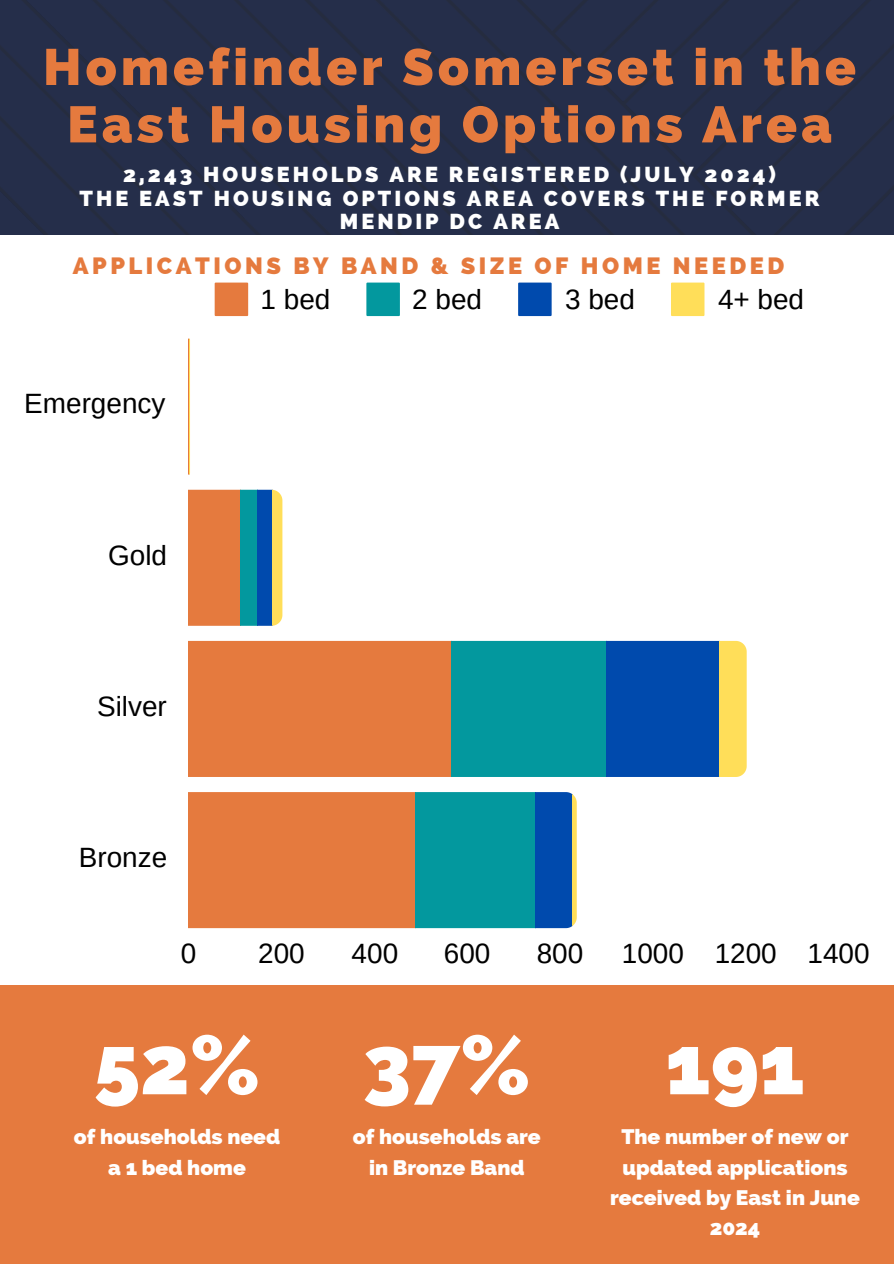
<style>
.page{position:relative;width:894px;height:1264px;background:#fff}
.page>*{position:absolute;margin:0;border:0;box-sizing:border-box;transform-origin:0 0}
.t1{font:800 82.65px "Raleway";color:#fff}
.t2{font:800 51px/57.3px "Raleway";letter-spacing:.08em;color:#e57a3e;text-align:center}
.t3{font:27.9px "Arimo";color:#000}
.t4{font:800 23.55px "Raleway";letter-spacing:.15em;color:#e57a3e}
.t5{font:800 21.6px/23.7px "Raleway";letter-spacing:.14em;color:#fff;text-align:center}
.t6{font:800 21px/30.5px "Raleway";color:#fff;text-align:center}
</style>
<div class="page">
<div style="left:0;top:0;width:893px;height:235px;background:#252e4a"></div>
<div style="left:0;top:985px;width:893px;height:278px;background:#e57a3e"></div>
<svg style="left:214px;top:282px;width:34px;height:34px"></svg>
<svg style="left:366px;top:282px;width:34px;height:34px"></svg>
<svg style="left:518px;top:282px;width:33px;height:34px"></svg>
<svg style="left:671px;top:282px;width:33px;height:34px"></svg>
<svg style="left:188px;top:338px;width:2px;height:136px"></svg>
<svg style="left:188px;top:490px;width:94px;height:135px;background:#9a8264"></svg>
<svg style="left:188px;top:641px;width:558px;height:136px;background:#777c70"></svg>
<svg style="left:188px;top:792px;width:388px;height:136px;background:#897f66"></svg>
<h3 class="t2" style="left:43px;top:38px;width:814px">Homefinder Somerset in the<br>East Housing Options Area</h3>
<h2 class="t5" style="left:80px;top:162px;width:741px">2,243 HOUSEHOLDS ARE REGISTERED (JULY 2024)<br>THE EAST HOUSING OPTIONS AREA COVERS THE FORMER<br>MENDIP DC AREA</h2>
<p class="t4" style="left:73px;top:251px;width:712px">APPLICATIONS BY BAND &amp; SIZE OF HOME NEEDED</p>
<h3 class="t3" style="left:260px;top:283px;width:71px">1 bed</h3>
<h3 class="t3" style="left:412px;top:283px;width:71px">2 bed</h3>
<h3 class="t3" style="left:565px;top:283px;width:71px">3 bed</h3>
<h3 class="t3" style="left:717px;top:283px;width:88px">4+ bed</h3>
<h3 class="t3" style="left:24px;top:388px;width:143px">Emergency</h3>
<h3 class="t3" style="left:108px;top:539px;width:60px">Gold</h3>
<h3 class="t3" style="left:97px;top:690px;width:71px">Silver</h3>
<h3 class="t3" style="left:79px;top:841px;width:90px">Bronze</h3>
<h3 class="t3" style="left:181px;top:938px;width:17px">0</h3>
<h3 class="t3" style="left:258px;top:938px;width:48px">200</h3>
<h3 class="t3" style="left:351px;top:938px;width:48px">400</h3>
<h3 class="t3" style="left:444px;top:938px;width:48px">600</h3>
<h3 class="t3" style="left:536px;top:938px;width:48px">800</h3>
<h3 class="t3" style="left:621px;top:938px;width:249px">1000 1200 1400</h3>
<p class="t1" style="left:94px;top:1016px;width:168px">52%</p>
<h3 class="t6" style="left:74px;top:1121px;width:208px">of households need a 1 bed home</h3>
<p class="t1" style="left:363px;top:1016px;width:169px">37%</p>
<h1 class="t6" style="left:353px;top:1121px;width:189px">of households are in Bronze Band</h1>
<p class="t1" style="left:665px;top:1016px;width:141px">191</p>
<h1 class="t6" style="left:610px;top:1121px;width:251px">The number of new or updated applications received by East in June<br>2024</h1>
</div>
